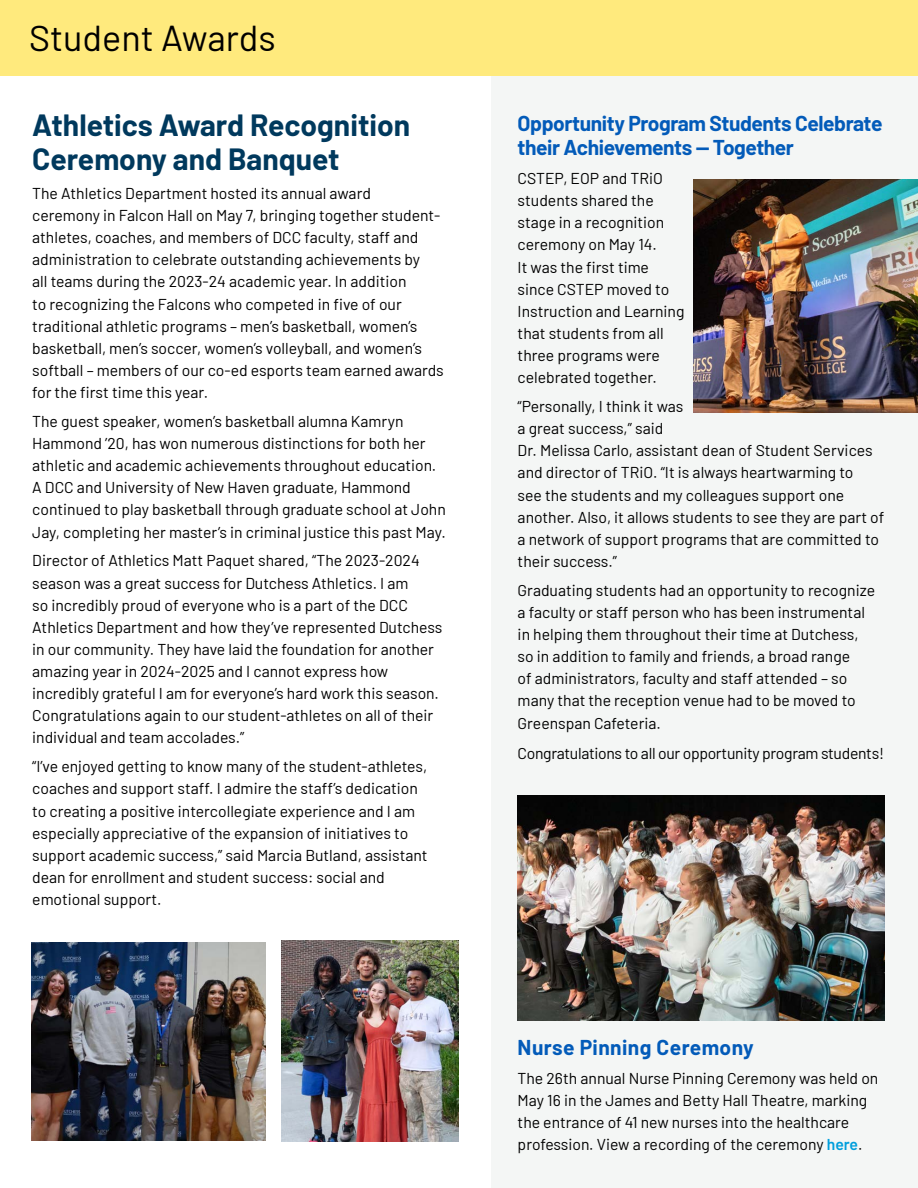
<style>
.page{position:relative;width:918px;height:1188px;background:#fff}
.page>*{position:absolute;margin:0;border:0;box-sizing:border-box;transform-origin:0 0}
.P{font:36px "Barlow";color:#000}
.P-2{font:700 30px/34.2px "Barlow";color:#00395d}
.P-3{font:700 21px/24px "Barlow";letter-spacing:-.02em;color:#035bb9}
.P-4{font:700 21px "Barlow";letter-spacing:.02em;color:#035bb9}
.P-5{font:15.75px/22.2px "Barlow";color:#000}
.P-6{font:15.75px "Barlow";letter-spacing:-.02em;color:#000}
.s1{font-weight:600;color:#009edc}
</style>
<div class="page">
<div style="left:491px;top:0;width:427px;height:1188px;background:#f4f6f5"></div>
<img style="left:693px;top:179px;width:225px;height:233px">
<img style="left:518px;top:796px;width:367px;height:224px">
<div style="left:0;top:0;width:918px;height:76px;background:#ffea7d"></div>
<img style="left:281px;top:941px;width:178px;height:200px">
<img style="left:31px;top:943px;width:235px;height:198px">
<p class="P" style="left:29px;top:12px;width:248px">Student Awards</p>
<p class="P-2" style="left:32px;top:106px;width:379px">Athletics Award Recognition<br>Ceremony and Banquet</p>
<p class="P-5" style="left:32px;top:181px;width:413px">The Athletics Department hosted its annual award<br>ceremony in Falcon Hall on May 7, bringing together student&shy;athletes, coaches, and members of DCC faculty, staff and administration to celebrate outstanding achievements by<br>all teams during the 2023-24 academic year. In addition<br>to recognizing the Falcons who competed in five of our traditional athletic programs – men’s basketball, women’s basketball, men’s soccer, women’s volleyball, and women’s softball – members of our co-ed esports team earned awards for the first time this year.</p>
<p class="P-5" style="left:32px;top:409px;width:415px">The guest speaker, women’s basketball alumna Kamryn Hammond ’20, has won numerous distinctions for both her athletic and academic achievements throughout education.<br>A DCC and University of New Haven graduate, Hammond continued to play basketball through graduate school at John Jay, completing her master’s in criminal justice this past May.</p>
<p class="P-5" style="left:32px;top:548px;width:412px">Director of Athletics Matt Paquet shared, “The 2023-2024 season was a great success for Dutchess Athletics. I am<br>so incredibly proud of everyone who is a part of the DCC Athletics Department and how they’ve represented Dutchess in our community. They have laid the foundation for another amazing year in 2024-2025 and I cannot express how incredibly grateful I am for everyone’s hard work this season.<br>Congratulations again to our student-athletes on all of their individual and team accolades.”</p>
<p class="P-5" style="left:32px;top:754px;width:397px">“I’ve enjoyed getting to know many of the student-athletes, coaches and support staff. I admire the staff’s dedication to creating a positive intercollegiate experience and I am especially appreciative of the expansion of initiatives to support academic success,” said Marcia Butland, assistant dean for enrollment and student success: social and emotional support.</p>
<p class="P-3" style="left:518px;top:110px;width:366px">Opportunity Program Students Celebrate their Achievements — Together</p>
<p class="P-5" style="left:518px;top:166px;width:168px">CSTEP, EOP and TRiO students shared the stage in a recognition ceremony on May 14.<br>It was the first time since CSTEP moved to<br>Instruction and Learning that students from all three programs were celebrated together.</p>
<p class="P-5" style="left:518px;top:394px;width:368px">“Personally, I think it was<br>a great success,” said<br>Dr. Melissa Carlo, assistant dean of Student Services and director of TRiO. “It is always heartwarming to<br>see the students and my colleagues support one another. Also, it allows students to see they are part of a network of support programs that are committed to their success.”</p>
<p class="P-5" style="left:518px;top:578px;width:359px">Graduating students had an opportunity to recognize a faculty or staff person who has been instrumental in helping them throughout their time at Dutchess, so in addition to family and friends, a broad range<br>of administrators, faculty and staff attended – so many that the reception venue had to be moved to Greenspan Cafeteria.</p>
<p class="P-6" style="left:518px;top:742px;width:368px">Congratulations to all our opportunity program students!</p>
<p class="P-4" style="left:518px;top:1032px;width:238px">Nurse Pinning Ceremony</p>
<p class="P-5" style="left:518px;top:1066px;width:362px">The 26th annual Nurse Pinning Ceremony was held on May 16 in the James and Betty Hall Theatre, marking the entrance of 41 new nurses into the healthcare profession. View a recording of the ceremony <span class="s1">here</span>.</p>
</div>
